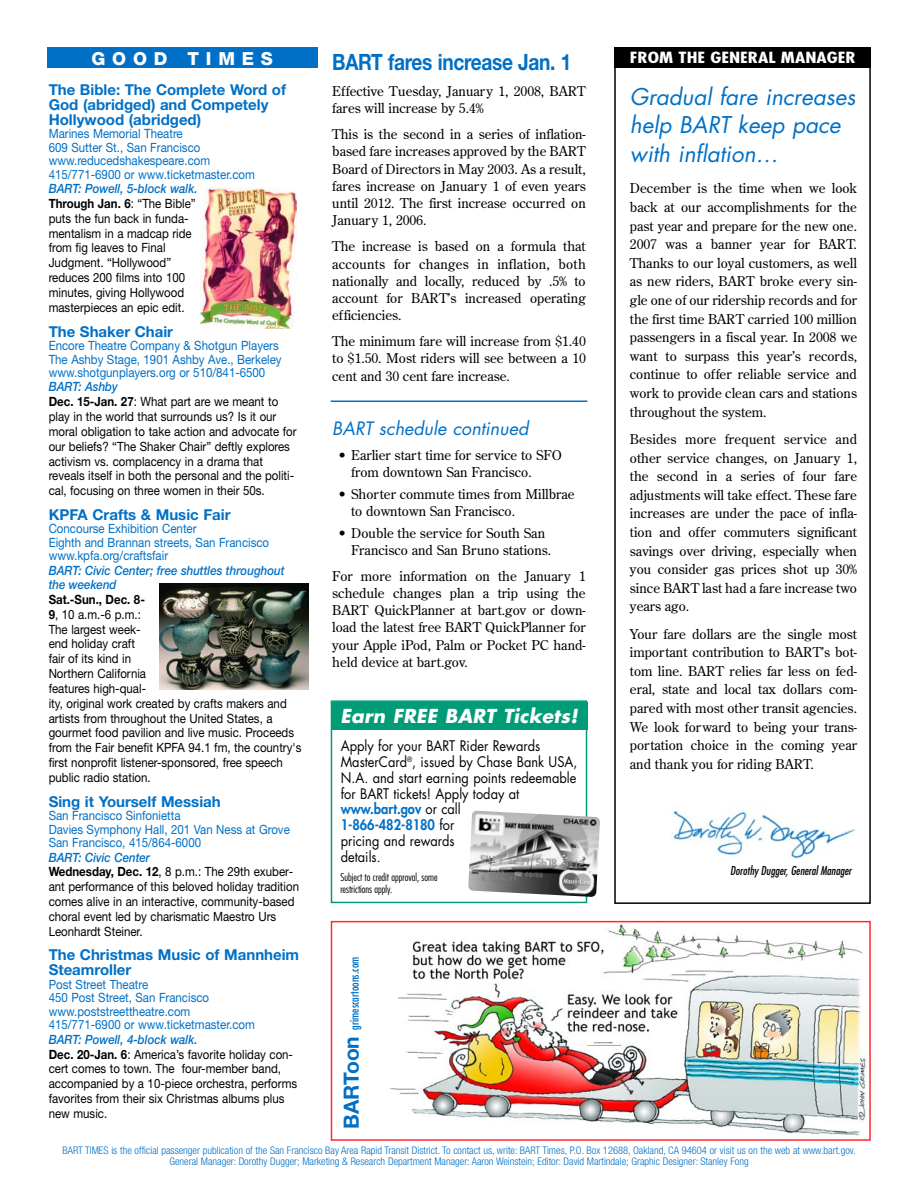
<style>
.page{position:relative;width:918px;height:1188px;background:#fff}
.page>*{position:absolute;margin:0;border:0;box-sizing:border-box;transform-origin:0 0}
.t1{font:italic 22.5px/28.5px "Futura";color:#0070c6}
.t2{font:700 22.5px "Helvetica Neue";letter-spacing:-.015em;color:#0070c6;scale:.85 1}
.t3{font:italic 700 18.75px "Futura";letter-spacing:.015em;color:#fff}
.t4{font:italic 18px "Futura";color:#0070c6}
.t5{font:800 18px "Helvetica Neue";letter-spacing:.38em;color:#fff}
.t6{font:700 15px/15px "Helvetica Neue";color:#0070c6}
.t7{font:700 condensed 15px "Futura";color:#fff;scale:1.3 1}
.t8{font:14.25px/15.8px "Futura";color:#000;scale:.9 1}
.t9{font:13.5px/18.6px "Century Old Style";color:#000;text-align:justify}
.t10{font:12.75px/14.9px "Helvetica Neue";color:#000;scale:.9 1}
.t11{font:12.75px/13.5px "Helvetica Neue";color:#0070c6;scale:.9 1}
.t12{font:italic 500 12.75px/14.2px "Helvetica Neue";color:#0070c6;scale:.9 1}
.t13{font:italic condensed 12px "Futura";color:#000;scale:.95 1}
.t14{font:condensed 12px "Futura";color:#0070c6}
.t15{font:300 condensed 10.5px/11.2px "Helvetica Neue";color:#0070c6;text-align:center}
.t16{font:300 condensed 10.5px/12px "Futura";color:#000}
.s1{font-weight:500;font-style:italic;color:#0070c6}
.s2{font-weight:700}
.s3{font-weight:800;color:#0070c6}
.s4{font-family:"Helvetica Neue";font-weight:700;font-stretch:normal;font-size:21px}
</style>
<div class="page">
<div style="left:614px;top:48px;width:257px;height:856px;border:2px solid #000"></div>
<div style="left:47px;top:47px;width:270px;height:20px;background:#0070c6"></div>
<img style="left:389px;top:924px;width:478px;height:212px">
<div style="left:331px;top:921px;width:540px;height:220px;border:2px solid #ff2932"></div>
<div style="left:614px;top:47px;width:257px;height:20px;background:#000"></div>
<img style="left:673px;top:810px;width:183px;height:48px">
<div style="left:331px;top:700px;width:256px;height:203px;border:2px solid #009c78"></div>
<div style="left:332px;top:702px;width:255px;height:27px;background:#009c78"></div>
<img style="left:468px;top:811px;width:132px;height:86px">
<img style="left:201px;top:188px;width:96px;height:140px">
<img style="left:159px;top:584px;width:150px;height:105px">
<hr style="left:331px;top:400px;width:256px;height:2px;background:#0070c6">
<h3 class="t5" style="left:91px;top:52px;width:183px">GOOD TIMES</h3>
<p class="t7" style="left:630px;top:51px;width:175px">FROM THE GENERAL MANAGER</p>
<h1 class="t1" style="left:630px;top:84px;width:227px">Gradual fare increases help BART keep pace with inflation…</h1>
<p class="t9" style="left:630px;top:180px;width:229px">December is the time when we look back at our accomplishments for the past year and prepare for the new one.<br>2007 was a banner year for BART.<br>Thanks to our loyal customers, as well as new riders, BART broke every sin&shy;gle one of our ridership records and for the first time BART carried 100 million passengers in a fiscal year. In 2008 we want to surpass this year’s records, continue to offer reliable service and work to provide clean cars and stations throughout the system.</p>
<p class="t9" style="left:630px;top:430px;width:229px">Besides more frequent service and other service changes, on January 1, the second in a series of four fare adjustments will take effect. These fare increases are under the pace of infla&shy;tion and offer commuters significant savings over driving, especially when you consider gas prices shot up 30% since BART last had a fare increase two years ago.</p>
<p class="t9" style="left:630px;top:625px;width:229px">Your fare dollars are the single most important contribution to BART’s bot&shy;tom line. BART relies far less on fed&shy;eral, state and local tax dollars com&shy;pared with most other transit agencies.<br>We look forward to being your trans&shy;portation choice in the coming year and thank you for riding BART.</p>
<h1 class="t2" style="left:332px;top:48px;width:283px">BART fares increase Jan. 1</h1>
<p class="t9" style="left:332px;top:83px;width:255px;line-height:17.2px">Effective Tuesday, January 1, 2008, BART fares will increase by 5.4%</p>
<p class="t9" style="left:332px;top:126px;width:255px;line-height:17.2px">This is the second in a series of inflation&shy;based fare increases approved by the BART Board of Directors in May 2003. As a result, fares increase on January 1 of even years until 2012. The first increase occurred on January 1, 2006.</p>
<p class="t9" style="left:332px;top:238px;width:255px;line-height:17.2px">The increase is based on a formula that accounts for changes in inflation, both nationally and locally, reduced by .5% to account for BART’s increased operating efficiencies.</p>
<p class="t9" style="left:332px;top:333px;width:255px;line-height:17.2px">The minimum fare will increase from $1.40 to $1.50. Most riders will see between a 10 cent and 30 cent fare increase.</p>
<h3 class="t4" style="left:332px;top:420px;width:198px">BART schedule continued</h3>
<p class="t9" style="left:351px;top:447px;width:212px;line-height:17.2px;text-indent:-13px">• Earlier start time for service to SFO from downtown San Francisco.</p>
<p class="t9" style="left:351px;top:485px;width:225px;line-height:17.2px;text-indent:-13px">• Shorter commute times from Millbrae to downtown San Francisco.</p>
<p class="t9" style="left:351px;top:524px;width:202px;line-height:17.2px;text-indent:-13px">• Double the service for South San<br>Francisco and San Bruno stations.</p>
<p class="t9" style="left:332px;top:567px;width:255px;line-height:17.2px">For more information on the January 1 schedule changes plan a trip using the BART QuickPlanner at bart.gov or down&shy;load the latest free BART QuickPlanner for your Apple iPod, Palm or Pocket PC hand&shy;held device at bart.gov.</p>
<p class="t6" style="left:49px;top:82px;width:239px">The Bible: The Complete Word of<br>God (abridged) and Competely<br>Hollywood (abridged)</p>
<p class="t11" style="left:49px;top:128px;width:231px">Marines Memorial Theatre<br>609 Sutter St., San Francisco www.reducedshakespeare.com<br>415/771-6900 or www.ticketmaster.com</p>
<p class="t10" style="left:49px;top:182px;width:167px"><span class="s1">BART: Powell, 5-block walk.<br></span><span class="s2">Through Jan. 6</span>: “The Bible” puts the fun back in funda&shy;mentalism in a madcap ride from fig leaves to Final<br>Judgment. “Hollywood” reduces 200 films into 100 minutes, giving Hollywood masterpieces an epic edit.</p>
<p class="t6" style="left:49px;top:323px;width:126px">The Shaker Chair</p>
<p class="t11" style="left:49px;top:340px;width:260px">Encore Theatre Company &amp; Shotgun Players<br>The Ashby Stage, 1901 Ashby Ave., Berkeley www.shotgunplayers.org or 510/841-6500</p>
<p class="t10" style="left:49px;top:381px;width:277px"><span class="s1">BART: Ashby<br></span><span class="s2">Dec. 15-Jan. 27</span>: What part are we meant to play in the world that surrounds us? Is it our moral obligation to take action and advocate for our beliefs? “The Shaker Chair” deftly explores activism vs. complacency in a drama that reveals itself in both the personal and the politi&shy;cal, focusing on three women in their 50s.</p>
<p class="t6" style="left:49px;top:507px;width:183px">KPFA Crafts &amp; Music Fair</p>
<p class="t11" style="left:49px;top:523px;width:247px">Concourse Exhibition Center<br>Eighth and Brannan streets, San Francisco www.kpfa.org/craftsfair</p>
<p class="t12" style="left:49px;top:564px;width:264px">BART: Civic Center; free shuttles throughout the weekend</p>
<p class="t10" style="left:49px;top:593px;width:282px"><span class="s2">Sat.-Sun., Dec. 8-<br>9</span>, 10 a.m.-6 p.m.:<br>The largest week-<br>end holiday craft<br>fair of its kind in<br>Northern California<br>features high-qual-<br>ity, original work created by crafts makers and artists from throughout the United States, a gourmet food pavilion and live music. Proceeds from the Fair benefit KPFA 94.1 fm, the country's first nonprofit listener-sponsored, free speech public radio station.</p>
<p class="t6" style="left:49px;top:794px;width:174px">Sing it Yourself Messiah</p>
<p class="t11" style="left:49px;top:810px;width:269px">San Francisco Sinfonietta<br>Davies Symphony Hall, 201 Van Ness at Grove<br>San Francisco, 415/864-6000</p>
<p class="t10" style="left:49px;top:851px;width:280px"><span class="s1">BART: Civic Center<br></span><span class="s2">Wednesday, Dec. 12</span>, 8 p.m.: The 29th exuber&shy;ant performance of this beloved holiday tradition comes alive in an interactive, community-based choral event led by charismatic Maestro Urs Leonhardt Steiner.</p>
<p class="t6" style="left:49px;top:947px;width:252px">The Christmas Music of Mannheim<br>Steamroller</p>
<p class="t11" style="left:49px;top:979px;width:231px">Post Street Theatre<br>450 Post Street, San Francisco www.poststreettheatre.com<br>415/771-6900 or www.ticketmaster.com</p>
<p class="t10" style="left:49px;top:1033px;width:278px"><span class="s1">BART: Powell, 4-block walk.<br></span><span class="s2">Dec. 20-Jan. 6</span>: America’s favorite holiday con&shy;cert comes to town. The four-member band, accompanied by a 10-piece orchestra, performs favorites from their six Christmas albums plus new music.</p>
<h2 class="t3" style="left:340px;top:707px;width:239px">Earn FREE BART Tickets!</h2>
<p class="t8" style="left:341px;top:740px;width:264px">Apply for your BART Rider Rewards<br>MasterCard<sup>®</sup>, issued by Chase Bank USA,<br>N.A. and start earning points redeemable for BART tickets! Apply today at <span class="s3">www.bart.gov</span> or call<br><span class="s3">1-866-482-8180</span> for<br>pricing and rewards<br>details.</p>
<p class="t13" style="left:730px;top:865px;width:129px">Dorothy Dugger, General Manager</p>
<p class="t16" style="left:340px;top:872px;width:99px">Subject to credit approval, some restrictions apply.</p>
<p class="t14" style="left:349px;top:1129px;width:173px;rotate:-90deg"><span class="s4">BARToon</span> grimescartoons.com</p>
<p class="t15" style="left:63px;top:1145px;width:795px">BART TIMES is the official passenger publication of the San Francisco Bay Area Rapid Transit District. To contact us, write: BART Times, P.O. Box 12688, Oakland, CA 94604 or visit us on the web at www.bart.gov.<br>General Manager: Dorothy Dugger; Marketing &amp; Research Department Manager: Aaron Weinstein; Editor: David Martindale; Graphic Designer: Stanley Fong</p>
</div>
